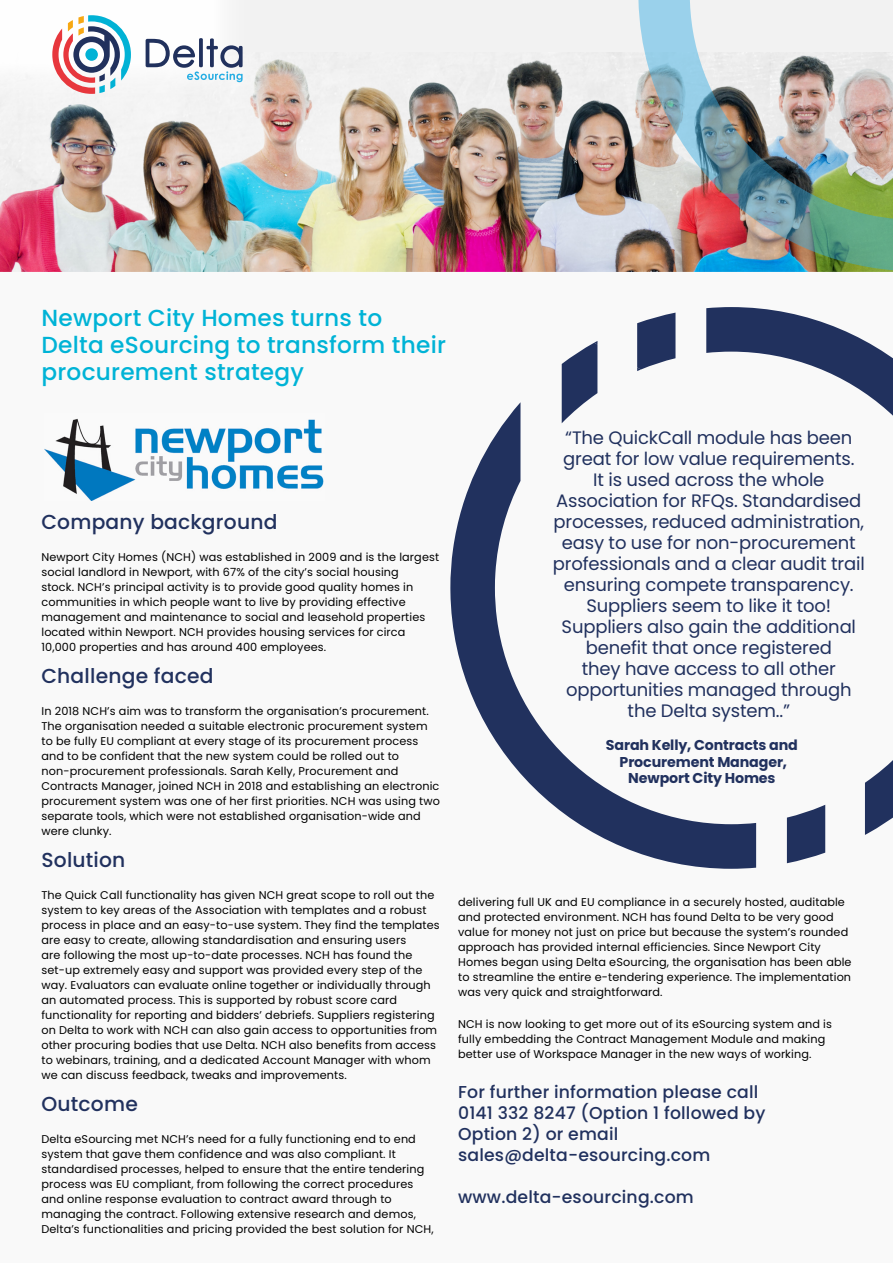
<style>
.page{position:relative;width:893px;height:1263px;background:#f9f9f9}
.page>*{position:absolute;margin:0;border:0;box-sizing:border-box;transform-origin:0 0}
.t1{font:500 23.25px/27px "Poppins";letter-spacing:.01em;color:#00b3d6}
.t2{font:500 20.25px "Poppins";letter-spacing:.01em;color:#21315e}
.t3{font:18px/21px "Poppins";letter-spacing:-.01em;color:#21315e;text-align:center}
.t4{font:500 17.25px/21px "Poppins";letter-spacing:.01em;color:#21315e}
.t5{font:700 14.25px/16.5px "Poppins";letter-spacing:-.01em;color:#21315e;text-align:center}
.t6{font:11.25px/15px "Poppins";letter-spacing:.01em;color:#000}
</style>
<div class="page">
<img style="left:0;top:52px;width:638px;height:219px">
<div style="left:0;top:0;width:893px;height:52px;background:#f2f2f2"></div>
<div style="left:0;top:0;width:257px;height:106px;background:#fff"></div>
<svg style="left:146px;top:38px;width:97px;height:44px"></svg>
<svg style="left:52px;top:15px;width:79px;height:79px"></svg>
<div style="left:85px;top:48px;width:13px;height:13px;background:#01b2d5;border-radius:50%"></div>
<img style="left:638px;top:0;width:255px;height:271px">
<svg style="left:450px;top:402px;width:306px;height:467px"></svg>
<svg style="left:637px;top:313px;width:38px;height:58px"></svg>
<svg style="left:562px;top:341px;width:35px;height:82px"></svg>
<svg style="left:706px;top:307px;width:187px;height:466px"></svg>
<svg style="left:865px;top:752px;width:28px;height:83px"></svg>
<svg style="left:787px;top:805px;width:38px;height:58px"></svg>
<img style="left:44px;top:418px;width:280px;height:82px">
<h1 class="t1" style="left:41px;top:305px;width:406px">Newport City Homes turns to<br>Delta eSourcing to transform their procurement strategy</h1>
<h2 class="t2" style="left:41px;top:510px;width:237px">Company background</h2>
<p class="t6" style="left:41px;top:550px;width:399px">Newport City Homes (NCH) was established in 2009 and is the largest social landlord in Newport, with 67% of the city’s social housing<br>stock. NCH’s principal activity is to provide good quality homes in communities in which people want to live by providing effective management and maintenance to social and leasehold properties located within Newport. NCH provides housing services for circa 10,000 properties and has around 400 employees.</p>
<h2 class="t2" style="left:41px;top:664px;width:174px">Challenge faced</h2>
<p class="t6" style="left:41px;top:704px;width:400px">In 2018 NCH’s aim was to transform the organisation’s procurement.<br>The organisation needed a suitable electronic procurement system to be fully EU compliant at every stage of its procurement process and to be confident that the new system could be rolled out to non-procurement professionals. Sarah Kelly, Procurement and Contracts Manager, joined NCH in 2018 and establishing an electronic procurement system was one of her first priorities. NCH was using two separate tools, which were not established organisation-wide and were clunky.</p>
<h2 class="t2" style="left:41px;top:848px;width:85px">Solution</h2>
<p class="t6" style="left:41px;top:888px;width:400px">The Quick Call functionality has given NCH great scope to roll out the system to key areas of the Association with templates and a robust process in place and an easy-to-use system. They find the templates are easy to create, allowing standardisation and ensuring users<br>are following the most up-to-date processes. NCH has found the set-up extremely easy and support was provided every step of the way. Evaluators can evaluate online together or individually through an automated process. This is supported by robust score card functionality for reporting and bidders’ debriefs. Suppliers registering on Delta to work with NCH can also gain access to opportunities from other procuring bodies that use Delta. NCH also benefits from access to webinars, training, and a dedicated Account Manager with whom we can discuss feedback, tweaks and improvements.</p>
<h2 class="t2" style="left:41px;top:1092px;width:98px">Outcome</h2>
<p class="t6" style="left:41px;top:1132px;width:394px">Delta eSourcing met NCH’s need for a fully functioning end to end system that gave them confidence and was also compliant. It standardised processes, helped to ensure that the entire tendering process was EU compliant, from following the correct procedures and online response evaluation to contract award through to managing the contract. Following extensive research and demos, Delta’s functionalities and pricing provided the best solution for NCH,</p>
<p class="t3" style="left:553px;top:427px;width:313px">“The QuickCall module has been great for low value requirements.<br>It is used across the whole<br>Association for RFQs. Standardised processes, reduced administration, easy to use for non-procurement professionals and a clear audit trail ensuring compete transparency.<br>Suppliers seem to like it too!<br>Suppliers also gain the additional benefit that once registered<br>they have access to all other opportunities managed through the Delta system..”</p>
<p class="t5" style="left:606px;top:737px;width:193px">Sarah Kelly, Contracts and<br>Procurement Manager,<br>Newport City Homes</p>
<p class="t6" style="left:458px;top:894px;width:395px">delivering full UK and EU compliance in a securely hosted, auditable and protected environment. NCH has found Delta to be very good value for money not just on price but because the system’s rounded approach has provided internal efficiencies. Since Newport City Homes began using Delta eSourcing, the organisation has been able to streamline the entire e-tendering experience. The implementation was very quick and straightforward.</p>
<p class="t6" style="left:458px;top:1016px;width:375px">NCH is now looking to get more out of its eSourcing system and is fully embedding the Contract Management Module and making better use of Workspace Manager in the new ways of working.</p>
<h3 class="t4" style="left:458px;top:1082px;width:309px">For further information please call<br>0141 332 8247 (Option 1 followed by<br>Option 2) or email sales@delta-esourcing.com</h3>
<h3 class="t4" style="left:458px;top:1187px;width:237px">www.delta-esourcing.com</h3>
</div>
